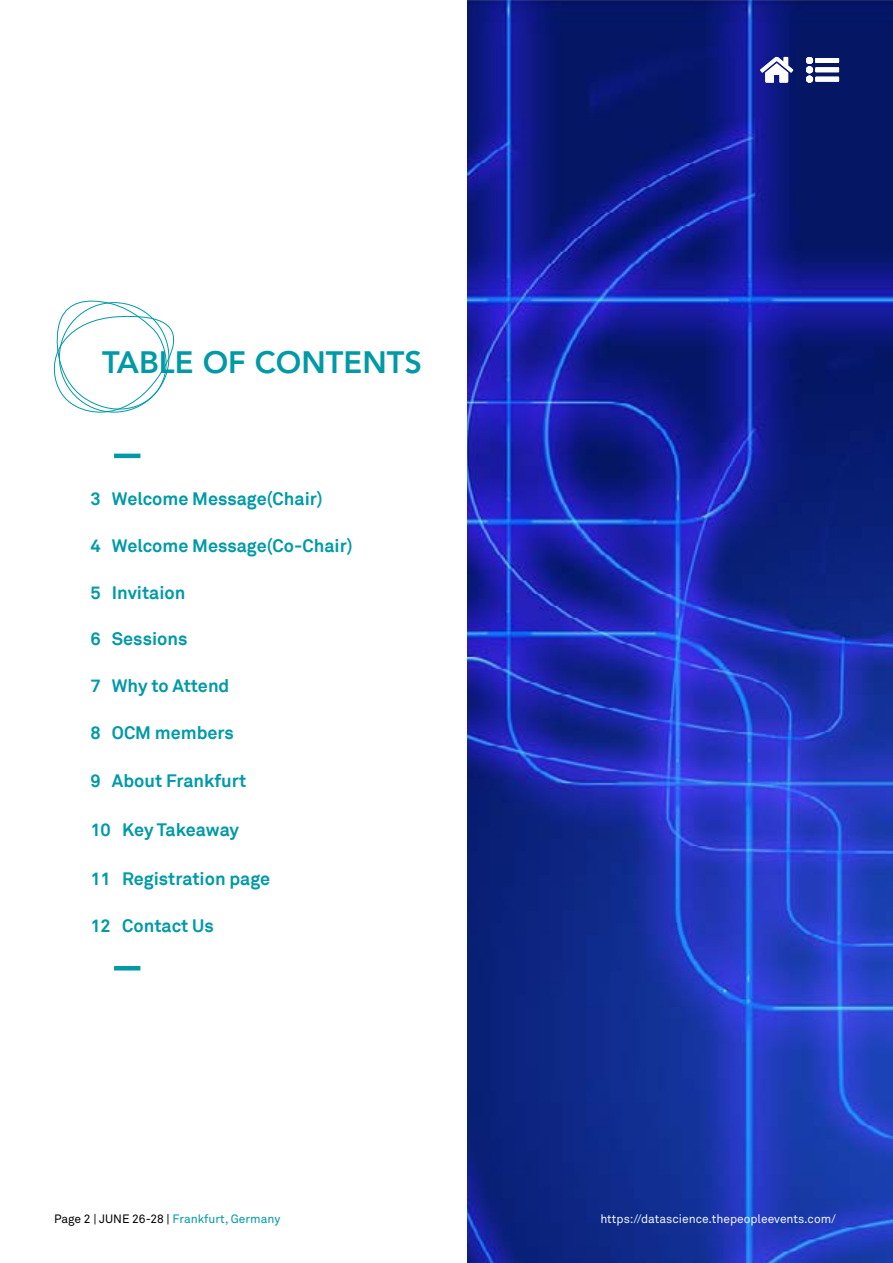
<style>
.page{position:relative;width:893px;height:1263px;background:#fff}
.page>*{position:absolute;margin:0;border:0;box-sizing:border-box;transform-origin:0 0}
.t1{font:800 30.75px "Avenir";color:#009aa6}
.t2{font:700 18px "Akkurat";color:#009aa6}
.t3{font:12px "Akkurat Pro";color:#f1f6f6}
.t4{font:12px "Akkurat Pro";color:#009aa6}
.s1{color:#000}
</style>
<div class="page">
<img style="left:468px;top:0;width:425px;height:1263px">
<svg style="left:53px;top:300px;width:122px;height:113px"></svg>
<hr style="left:114px;top:454px;width:26px;height:4px;background:#009aa6">
<hr style="left:114px;top:966px;width:26px;height:4px;background:#009aa6">
<svg style="left:760px;top:57px;width:33px;height:26px"></svg>
<svg style="left:806px;top:57px;width:33px;height:26px"></svg>
<div style="left:806px;top:57px;width:7px;height:7px;background:#fff;border-radius:50%"></div>
<div style="left:806px;top:76px;width:7px;height:7px;background:#fff;border-radius:50%"></div>
<div style="left:806px;top:66px;width:7px;height:7px;background:#fff;border-radius:50%"></div>
<h1 class="t1" style="left:102px;top:340px;width:321px">TABLE OF CONTENTS</h1>
<p class="t2" style="left:90px;top:487px;width:234px">3 Welcome Message(Chair)</p>
<p class="t2" style="left:90px;top:534px;width:264px">4 Welcome Message(Co-Chair)</p>
<p class="t2" style="left:90px;top:581px;width:97px">5 Invitaion</p>
<p class="t2" style="left:90px;top:628px;width:99px">6 Sessions</p>
<p class="t2" style="left:90px;top:675px;width:141px">7 Why to Attend</p>
<p class="t2" style="left:90px;top:722px;width:145px">8 OCM members</p>
<p class="t2" style="left:90px;top:769px;width:157px">9 About Frankfurt</p>
<p class="t2" style="left:90px;top:818px;width:150px">10 Key Takeaway</p>
<p class="t2" style="left:90px;top:867px;width:181px">11 Registration page</p>
<p class="t2" style="left:90px;top:914px;width:125px">12 Contact Us</p>
<p class="t4" style="left:54px;top:1212px;width:228px"><span class="s1">Page 2 | JUNE 26-28 |</span> Frankfurt, Germany</p>
<p class="t3" style="left:600px;top:1212px;width:237px">https://datascience.thepeopleevents.com/</p>
</div>
